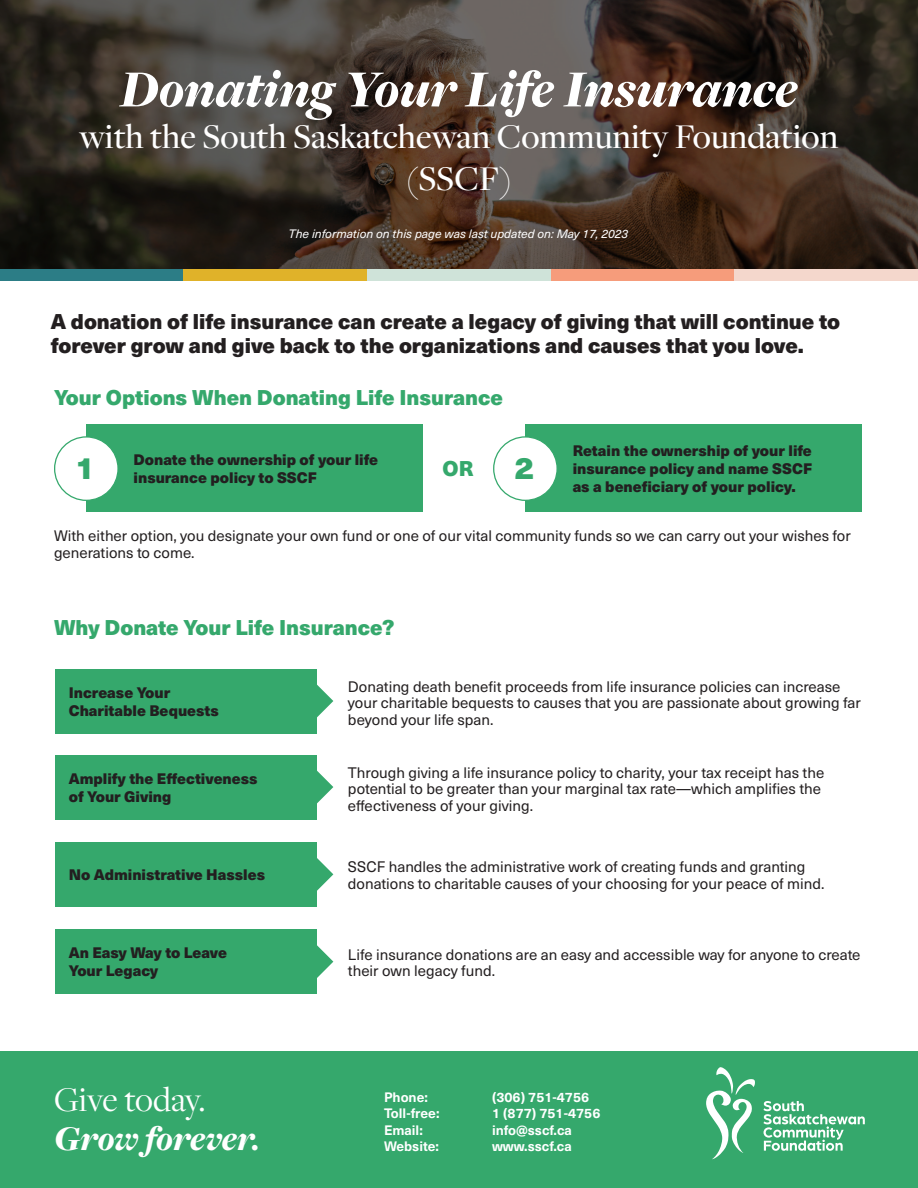
<style>
.page{position:relative;width:918px;height:1188px;background:#fff}
.page>*{position:absolute;margin:0;border:0;box-sizing:border-box;transform-origin:0 0}
.t1{font:italic 900 54px "Freight Disp Pro";color:#fff}
.t2{font:500 36px/42px "Freight Disp Pro";color:#fff;text-align:center}
.t3{font:italic 900 36px/39px "Freight Disp Pro";color:#fff}
.t4{font:900 30.6px "Neue Haas Unica W1 G";color:#35a86c}
.t5{font:900 21px/24px "Neue Haas Unica W1 G";color:#231f20}
.t6{font:900 21px "Neue Haas Unica W1 G";color:#35a86c}
.t7{font:15px/16.5px "Neue Haas Unica W1 G";color:#231f20}
.t8{font:900 15px/18px "Neue Haas Unica W1 G";color:#231f20}
.t9{font:700 13.5px "Neue Haas Unica W1 G";color:#fff}
.t10{font:italic 12px "Neue Haas Unica W1 G";color:#fff}
.s1{font-weight:400;font-style:normal}
</style>
<div class="page">
<svg style="left:0;top:0;width:918px;height:269px;background:#3f332a"></svg>
<div style="left:0;top:269px;width:184px;height:12px;background:#2c7d86"></div>
<div style="left:551px;top:269px;width:183px;height:12px;background:#f69c7b"></div>
<div style="left:184px;top:269px;width:183px;height:12px;background:#e0b229"></div>
<div style="left:367px;top:269px;width:184px;height:12px;background:#cfe3d9"></div>
<div style="left:734px;top:269px;width:184px;height:12px;background:#f4d7cc"></div>
<div style="left:0;top:1052px;width:918px;height:136px;background:#35a86c"></div>
<svg style="left:763px;top:1101px;width:102px;height:50px"></svg>
<svg style="left:706px;top:1067px;width:49px;height:92px"></svg>
<div style="left:86px;top:424px;width:337px;height:88px;background:#35a86c"></div>
<div style="left:525px;top:424px;width:337px;height:88px;background:#35a86c"></div>
<div style="left:55px;top:437px;width:63px;height:63px;background:#fff;border-radius:50%"></div>
<div style="left:54px;top:436px;width:65px;height:65px;border:1px solid #35a86c;border-radius:50%"></div>
<div style="left:494px;top:437px;width:63px;height:63px;background:#fff;border-radius:50%"></div>
<div style="left:493px;top:436px;width:65px;height:65px;border:1px solid #35a86c;border-radius:50%"></div>
<svg style="left:317px;top:684px;width:16px;height:34px"></svg>
<svg style="left:317px;top:770px;width:16px;height:34px"></svg>
<svg style="left:317px;top:858px;width:16px;height:33px"></svg>
<svg style="left:317px;top:945px;width:16px;height:33px"></svg>
<div style="left:55px;top:669px;width:262px;height:64px;background:#35a86c"></div>
<div style="left:55px;top:755px;width:262px;height:64px;background:#35a86c"></div>
<div style="left:55px;top:842px;width:262px;height:65px;background:#35a86c"></div>
<div style="left:55px;top:929px;width:262px;height:65px;background:#35a86c"></div>
<p class="t1" style="left:120px;top:53px;width:679px">Donating Your Life Insurance</p>
<p class="t2" style="left:80px;top:115px;width:760px">with the South Saskatchewan Community Foundation (SSCF)</p>
<p class="t10" style="left:289px;top:225px;width:341px">The information on this page was last updated on: May 17, 2023</p>
<p class="t5" style="left:51px;top:308px;width:791px">A donation of life insurance can create a legacy of giving that will continue to forever grow and give back to the organizations and causes that you love.</p>
<p class="t6" style="left:54px;top:381px;width:451px">Your Options When Donating Life Insurance</p>
<p class="t8" style="left:134px;top:449px;width:246px">Donate the ownership of your life insurance policy to SSCF</p>
<p class="t8" style="left:573px;top:440px;width:241px;text-align:justify">Retain the ownership of your life insurance policy and name SSCF as a beneficiary of your policy.</p>
<p class="t4" style="left:75px;top:444px;width:21px">1</p>
<p class="t6" style="left:443px;top:452px;width:32px">OR</p>
<p class="t4" style="left:514px;top:444px;width:21px">2</p>
<p class="t7" style="left:54px;top:527px;width:798px">With either option, you designate your own fund or one of our vital community funds so we can carry out your wishes for generations to come.</p>
<p class="t6" style="left:54px;top:611px;width:342px">Why Donate Your Life Insurance?</p>
<p class="t8" style="left:69px;top:682px;width:152px">Increase Your<br>Charitable Bequests</p>
<p class="t8" style="left:69px;top:769px;width:190px">Amplify the Effectiveness of Your Giving</p>
<p class="t8" style="left:69px;top:865px;width:198px">No Administrative Hassles</p>
<p class="t8" style="left:69px;top:943px;width:160px">An Easy Way to Leave<br>Your Legacy</p>
<p class="t7" style="left:348px;top:677px;width:515px">Donating death benefit proceeds from life insurance policies can increase your charitable bequests to causes that you are passionate about growing far beyond your life span.</p>
<p class="t7" style="left:348px;top:763px;width:478px">Through giving a life insurance policy to charity, your tax receipt has the potential to be greater than your marginal tax rate—which amplifies the effectiveness of your giving.</p>
<p class="t7" style="left:348px;top:858px;width:478px">SSCF handles the administrative work of creating funds and granting donations to charitable causes of your choosing for your peace of mind.</p>
<p class="t7" style="left:348px;top:945px;width:514px">Life insurance donations are an easy and accessible way for anyone to create their own legacy fund.</p>
<p class="t3" style="left:54px;top:1079px;width:208px"><span class="s1">Give today.<br></span>Grow forever.</p>
<p class="t9" style="left:384px;top:1087px;width:45px">Phone:</p>
<p class="t9" style="left:492px;top:1087px;width:99px">(306) 751-4756</p>
<p class="t9" style="left:384px;top:1103px;width:57px">Toll-free:</p>
<p class="t9" style="left:492px;top:1103px;width:110px">1 (877) 751-4756</p>
<p class="t9" style="left:384px;top:1120px;width:40px">Email:</p>
<p class="t9" style="left:492px;top:1120px;width:82px">info@sscf.ca</p>
<p class="t9" style="left:384px;top:1136px;width:56px">Website:</p>
<p class="t9" style="left:492px;top:1136px;width:81px">www.sscf.ca</p>
</div>
